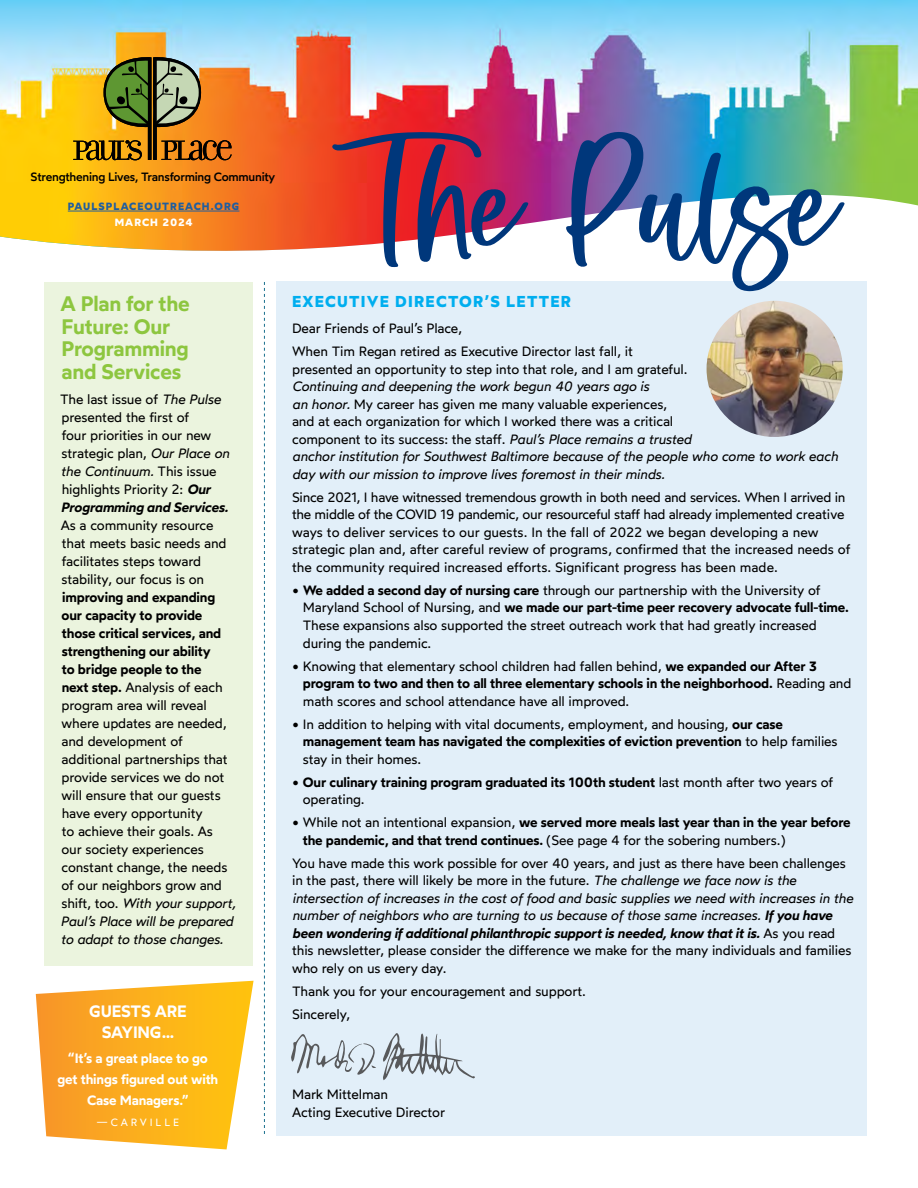
<style>
.page{position:relative;width:918px;height:1188px;background:#fff}
.page>*{position:absolute;margin:0;border:0;box-sizing:border-box;transform-origin:0 0}
.t1{font:178.35px "Delightful";color:#00377b}
.t2{font:600 21px/22.5px "Wotfard";letter-spacing:-.01em;color:#8dc63f}
.t3{font:600 16.5px/21px "Wotfard";letter-spacing:-.01em;color:#fff;text-align:center}
.t4{font:700 15.75px "Wotfard";letter-spacing:.08em;color:#00aeef}
.t5{font:13.5px/18px "Wotfard";letter-spacing:-.01em;color:#000}
.t6{font:italic 13.5px/17.5px "Wotfard";letter-spacing:-.01em;color:#000}
.t7{font:600 13.5px/17.5px "Wotfard";letter-spacing:-.01em;color:#000}
.t8{font:600 13.5px/21px "Wotfard";letter-spacing:-.01em;color:#fff;text-align:center}
.t9{font:500 12px "Wotfard";letter-spacing:-.02em;color:#000}
.t10{font:700 10.5px "Wotfard";letter-spacing:.1em;color:#215e9e}
.t11{font:700 10.5px "Wotfard";letter-spacing:.1em;color:#fff}
.t12{font:10.5px "Wotfard";letter-spacing:.27em;color:#fff}
.s1{font-style:italic}
.s2{font-weight:600;font-style:italic}
.s3{font-weight:600}
.s4{font-style:normal}
.s5{font-weight:400}
</style>
<div class="page">
<img style="left:0;top:0;width:918px;height:251px">
<hr style="left:68px;top:211px;width:171px;height:1px;background:#215e9e">
<div style="left:44px;top:282px;width:208px;height:684px;background:#ebf4de"></div>
<div style="left:276px;top:281px;width:590px;height:855px;background:#e2eff9"></div>
<img style="left:707px;top:301px;width:136px;height:136px;border-radius:68px">
<svg style="left:73px;top:57px;width:159px;height:103px;background:#a98939"></svg>
<svg style="left:264px;top:282px;width:1px;height:852px"></svg>
<svg style="left:36px;top:981px;width:218px;height:168px;background:#fcba3e"></svg>
<svg style="left:383px;top:1033px;width:92px;height:47px"></svg>
<svg style="left:291px;top:1034px;width:85px;height:41px"></svg>
<p class="t9" style="left:31px;top:169px;width:246px">Strengthening Lives, Transforming Community</p>
<p class="t10" style="left:68px;top:200px;width:173px">PAULSPLACEOUTREACH.ORG</p>
<p class="t11" style="left:115px;top:215px;width:79px">MARCH 2024</p>
<h2 class="t2" style="left:61px;top:292px;width:131px">A Plan for the<br>Future: Our<br>Programming and Services</h2>
<p class="t5" style="left:60px;top:390px;width:171px">The last issue of <span class="s1">The Pulse </span>presented the first of<br>four priorities in our new strategic plan, <span class="s1">Our Place on the Continuum.</span> This issue highlights Priority 2: <span class="s2">Our<br>Programming and Services.</span></p>
<p class="t5" style="left:61px;top:516px;width:167px">As a community resource that meets basic needs and facilitates steps toward stability, our focus is on</p>
<p class="t5" style="left:61px;top:588px;width:177px"><span class="s3">improving and expanding our capacity to provide those critical services, and strengthening our ability<br>to bridge people to the<br>next step.</span> Analysis of each program area will reveal where updates are needed, and development of additional partnerships that provide services we do not will ensure that our guests have every opportunity<br>to achieve their goals. As<br>our society experiences constant change, the needs of our neighbors grow and shift, too. <span class="s1">With your support,<br>Paul’s Place will be prepared to adapt to those changes.</span></p>
<p class="t3" style="left:89px;top:1001px;width:99px">GUESTS ARE<br>SAYING…</p>
<p class="t8" style="left:58px;top:1047px;width:162px">“It’s a great place to go get things figured out with<br>Case Managers.”</p>
<p class="t12" style="left:97px;top:1115px;width:84px">—CARVILLE</p>
<h1 class="t1" style="left:347px;top:113px;width:490px">The Pulse</h1>
<p class="t4" style="left:292px;top:291px;width:280px">EXECUTIVE DIRECTOR’S LETTER</p>
<p class="t5" style="left:292px;top:316px;width:342px;line-height:23px">Dear Friends of Paul’s Place,<br>When Tim Regan retired as Executive Director last fall, it</p>
<p class="t5" style="left:292px;top:359px;width:397px">presented an opportunity to step into that role, and I am grateful.</p>
<p class="t6" style="left:292px;top:377px;width:548px">Continuing and deepening the work begun 40 years ago is<br>an honor. <span class="s4">My career has given me many valuable experiences,<br>and at each organization for which I worked there was a critical<br>component to its success: the staff.</span> Paul’s Place remains a trusted<br>anchor institution for Southwest Baltimore because of the people who come to work each day with our mission to improve lives foremost in their minds.</p>
<p class="t5" style="left:292px;top:488px;width:560px;line-height:17.5px">Since 2021, I have witnessed tremendous growth in both need and services. When I arrived in the middle of the COVID 19 pandemic, our resourceful staff had already implemented creative ways to deliver services to our guests. In the fall of 2022 we began developing a new strategic plan and, after careful review of programs, confirmed that the increased needs of the community required increased efforts. Significant progress has been made.</p>
<p class="t5" style="left:303px;top:581px;width:548px;line-height:17.5px;text-indent:-11px">• <span class="s3">We added a second day of nursing care</span> through our partnership with the University of Maryland School of Nursing, and <span class="s3">we made our part-time peer recovery advocate full-time.<br></span>These expansions also supported the street outreach work that had greatly increased during the pandemic.</p>
<p class="t5" style="left:303px;top:657px;width:550px;line-height:17.5px;text-indent:-11px">• Knowing that elementary school children had fallen behind, <span class="s3">we expanded our After 3 program to two and then to all three elementary schools in the neighborhood.</span> Reading and math scores and school attendance have all improved.</p>
<p class="t5" style="left:303px;top:715px;width:536px;line-height:17.5px;text-indent:-11px">• In addition to helping with vital documents, employment, and housing, <span class="s3">our case management team has navigated the complexities of eviction prevention</span> to help families stay in their homes.</p>
<p class="t7" style="left:303px;top:773px;width:532px;text-indent:-11px"><span class="s5">•</span> Our culinary training program graduated its 100th student <span class="s5">last month after two years of operating.</span></p>
<p class="t7" style="left:303px;top:813px;width:549px;text-indent:-11px"><span class="s5">• While not an intentional expansion,</span> we served more meals last year than in the year before the pandemic, and that trend continues. <span class="s5">(See page 4 for the sobering numbers.)</span></p>
<p class="t5" style="left:292px;top:854px;width:563px;line-height:17.5px">You have made this work possible for over 40 years, and just as there have been challenges in the past, there will likely be more in the future. <span class="s1">The challenge we face now is the intersection of increases in the cost of food and basic supplies we need with increases in the number of neighbors who are turning to us because of those same increases.</span> <span class="s2">If you have been wondering if additional philanthropic support is needed, know that it is.</span> As you read this newsletter, please consider the difference we make for the many individuals and families who rely on us every day.</p>
<p class="t5" style="left:292px;top:979px;width:295px;line-height:23px">Thank you for your encouragement and support.<br>Sincerely,</p>
<p class="t5" style="left:292px;top:1085px;width:155px;line-height:17.5px">Mark Mittelman<br>Acting Executive Director</p>
</div>
